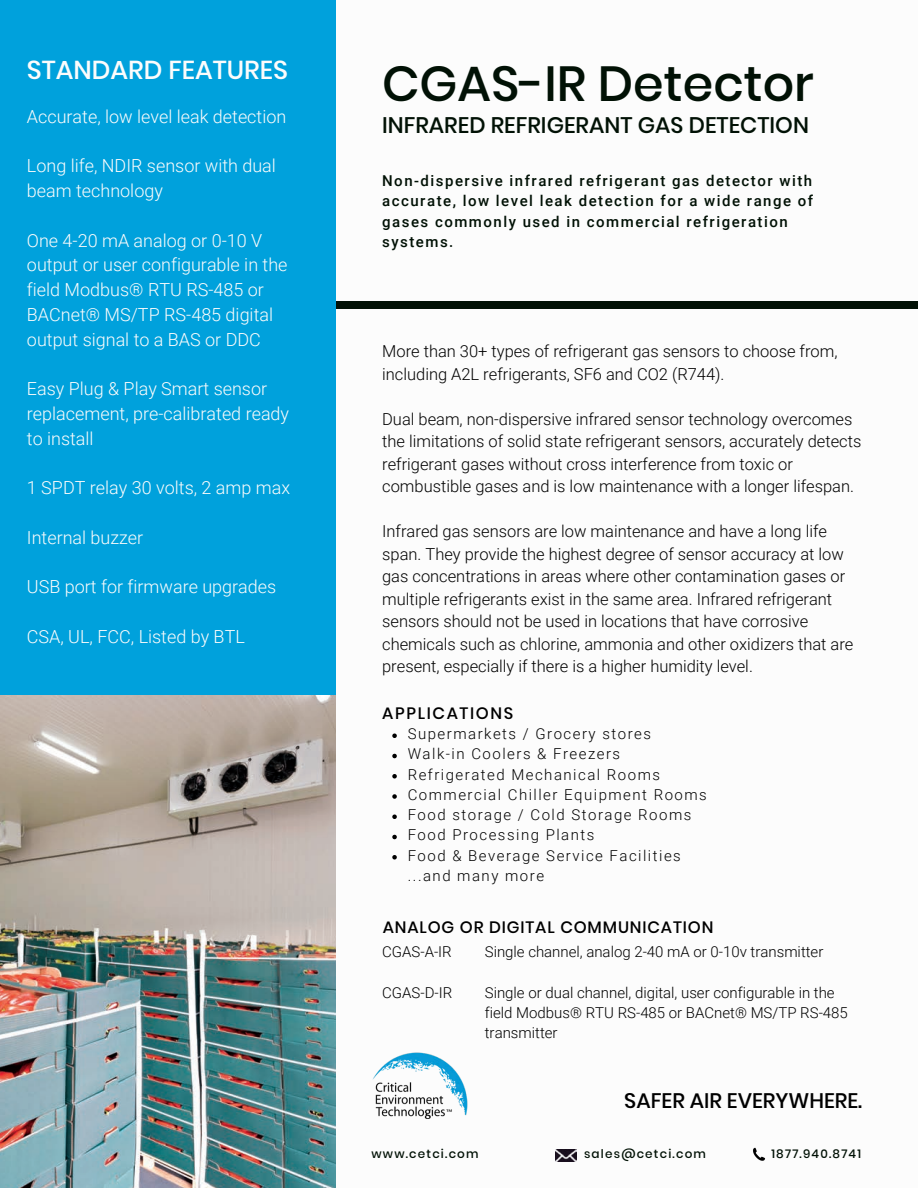
<style>
.page{position:relative;width:918px;height:1188px;background:#fff}
.page>*{position:absolute;margin:0;border:0;box-sizing:border-box;transform-origin:0 0}
.t1{font:500 49.2px "Poppins";color:#011105}
.t2{font:500 25.95px "Poppins";color:#fcfcfc}
.t3{font:500 22.5px "Poppins";color:#011105}
.t4{font:500 21px "Poppins";color:#000}
.t5{font:300 18px/24.8px "Roboto";color:#fcfcfc}
.t6{font:300 16.5px/22.5px "Roboto";color:#000}
.t7{font:500 16.5px "Poppins";letter-spacing:.05em;color:#000}
.t8{font:500 16.5px "Poppins";letter-spacing:.1em;color:#000}
.t9{font:300 15px/20.2px "Roboto";letter-spacing:.1em;color:#000}
.t10{font:300 15px/20.2px "Roboto";color:#000}
.t11{font:500 15px/20.2px "Roboto";letter-spacing:.1em;color:#011105}
.t12{font:500 12px "Poppins";letter-spacing:.1em;color:#011105}
</style>
<div class="page">
<div style="left:303px;top:302px;width:615px;height:7px;background:#011105"></div>
<div style="left:0;top:0;width:336px;height:759px;background:#00a1dc"></div>
<img style="left:0;top:695px;width:335px;height:493px">
<img style="left:753px;top:1148px;width:13px;height:13px">
<img style="left:556px;top:1149px;width:20px;height:13px">
<img style="left:372px;top:1052px;width:96px;height:67px">
<svg style="left:392px;top:734px;width:5px;height:4px"></svg>
<svg style="left:392px;top:754px;width:5px;height:4px"></svg>
<svg style="left:392px;top:774px;width:5px;height:5px"></svg>
<svg style="left:392px;top:794px;width:5px;height:5px"></svg>
<svg style="left:392px;top:815px;width:5px;height:4px"></svg>
<svg style="left:392px;top:835px;width:5px;height:4px"></svg>
<svg style="left:392px;top:855px;width:5px;height:5px"></svg>
<h2 class="t2" style="left:27px;top:52px;width:263px">STANDARD FEATURES</h2>
<p class="t5" style="left:27px;top:104px;width:261px">Accurate, low level leak detection</p>
<p class="t5" style="left:27px;top:154px;width:251px">Long life, NDIR sensor with dual beam technology</p>
<p class="t5" style="left:27px;top:228px;width:262px">One 4-20 mA analog or 0-10 V output or user configurable in the field Modbus® RTU RS-485 or<br>BACnet® MS/TP RS-485 digital output signal to a BAS or DDC</p>
<p class="t5" style="left:27px;top:377px;width:264px">Easy Plug &amp; Play Smart sensor replacement, pre-calibrated ready to install</p>
<p class="t5" style="left:27px;top:476px;width:265px">1 SPDT relay 30 volts, 2 amp max</p>
<p class="t5" style="left:27px;top:525px;width:118px">Internal buzzer</p>
<p class="t5" style="left:27px;top:575px;width:251px">USB port for firmware upgrades</p>
<p class="t5" style="left:27px;top:624px;width:219px">CSA, UL, FCC, Listed by BTL</p>
<h1 class="t1" style="left:382px;top:50px;width:433px">CGAS-IR Detector</h1>
<h3 class="t3" style="left:382px;top:109px;width:428px">INFRARED REFRIGERANT GAS DETECTION</h3>
<p class="t11" style="left:382px;top:171px;width:433px">Non-dispersive infrared refrigerant gas detector with accurate, low level leak detection for a wide range of gases commonly used in commercial refrigeration systems.</p>
<p class="t6" style="left:382px;top:340px;width:457px">More than 30+ types of refrigerant gas sensors to choose from, including A2L refrigerants, SF6 and CO2 (R744).</p>
<p class="t6" style="left:382px;top:408px;width:481px">Dual beam, non-dispersive infrared sensor technology overcomes the limitations of solid state refrigerant sensors, accurately detects refrigerant gases without cross interference from toxic or combustible gases and is low maintenance with a longer lifespan.</p>
<p class="t6" style="left:382px;top:520px;width:473px">Infrared gas sensors are low maintenance and have a long life span. They provide the highest degree of sensor accuracy at low gas concentrations in areas where other contamination gases or multiple refrigerants exist in the same area. Infrared refrigerant sensors should not be used in locations that have corrosive chemicals such as chlorine, ammonia and other oxidizers that are present, especially if there is a higher humidity level.</p>
<p class="t8" style="left:382px;top:702px;width:133px">APPLICATIONS</p>
<p class="t9" style="left:408px;top:724px;width:301px">Supermarkets / Grocery stores<br>Walk-in Coolers &amp; Freezers<br>Refrigerated Mechanical Rooms<br>Commercial Chiller Equipment Rooms<br>Food storage / Cold Storage Rooms<br>Food Processing Plants<br>Food &amp; Beverage Service Facilities</p>
<p class="t9" style="left:408px;top:866px;width:138px">...and many more</p>
<p class="t7" style="left:383px;top:916px;width:332px">ANALOG OR DIGITAL COMMUNICATION</p>
<p class="t9" style="left:382px;top:942px;width:71px">CGAS-A-IR</p>
<p class="t9" style="left:382px;top:983px;width:72px">CGAS-D-IR</p>
<p class="t10" style="left:485px;top:942px;width:340px">Single channel, analog 2-40 mA or 0-10v transmitter</p>
<p class="t10" style="left:485px;top:983px;width:365px">Single or dual channel, digital, user configurable in the field Modbus® RTU RS-485 or BACnet® MS/TP RS-485 transmitter</p>
<p class="t4" style="left:624px;top:1086px;width:240px">SAFER AIR EVERYWHERE.</p>
<p class="t12" style="left:372px;top:1145px;width:109px">www.cetci.com</p>
<p class="t12" style="left:584px;top:1145px;width:124px">sales@cetci.com</p>
<p class="t12" style="left:771px;top:1145px;width:91px">1877.940.8741</p>
</div>
